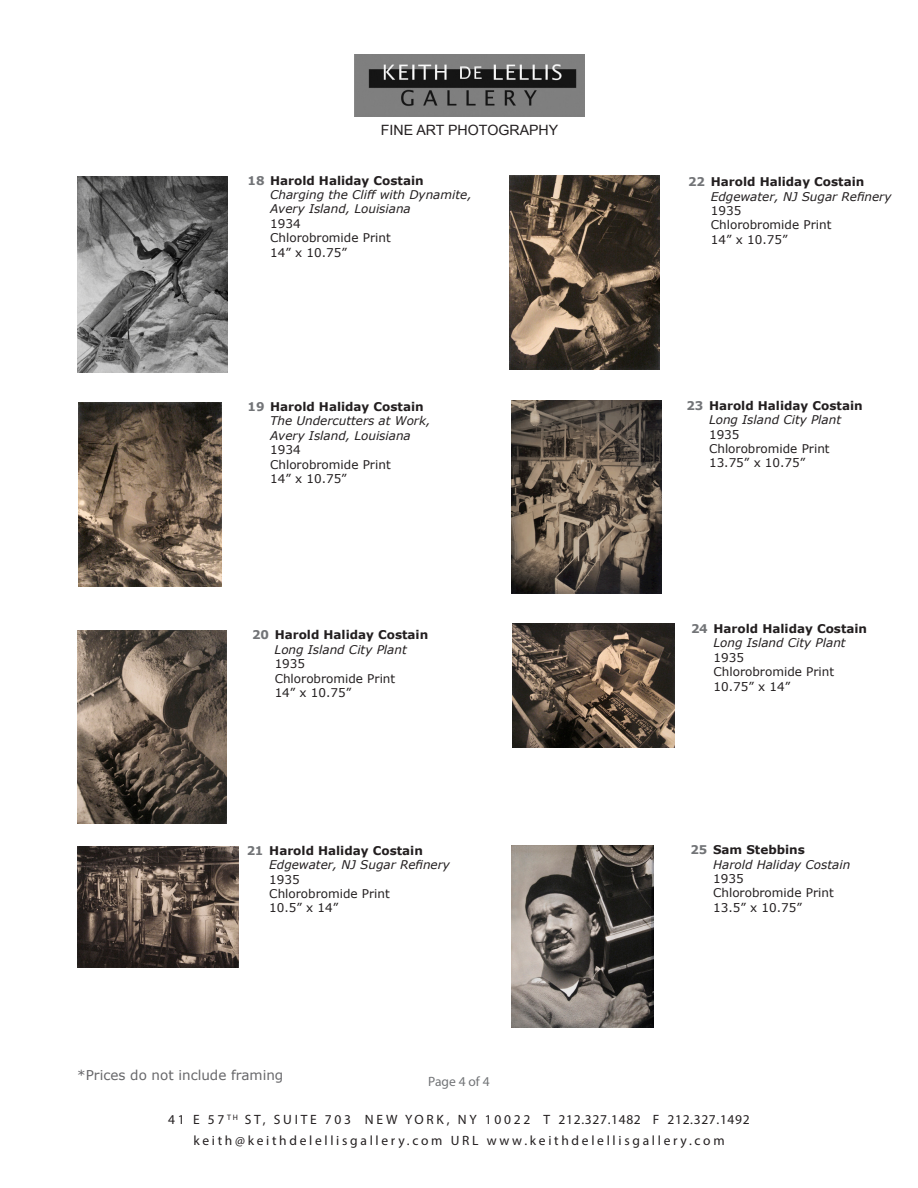
<style>
.page{position:relative;width:918px;height:1188px;background:#fff}
.page>*{position:absolute;margin:0;border:0;box-sizing:border-box;transform-origin:0 0}
.t1{font:14.25px "Arial";color:#231f20}
.t2{font:13.5px "Myriad Pro";letter-spacing:.2em;color:#231f20}
.t3{font:13.5px "Verdana";color:#67676a}
.t4{font:13.5px "Myriad Pro";color:#727477}
.t5{font:12px/14.4px "Verdana";color:#231f20}
.t6{font:italic 12px "Verdana";color:#231f20}
.t7{font:700 12px "Verdana";color:#231f20}
.s1{color:#727477}
.s2{font-weight:700;color:#727477}
.s3{font-weight:700}
.s4{font-style:italic}
</style>
<div class="page">
<img style="left:355px;top:54px;width:229px;height:63px">
<img style="left:511px;top:845px;width:143px;height:182px">
<img style="left:510px;top:176px;width:149px;height:193px">
<img style="left:513px;top:623px;width:161px;height:124px">
<img style="left:77px;top:846px;width:162px;height:121px">
<img style="left:78px;top:630px;width:148px;height:194px">
<img style="left:512px;top:400px;width:149px;height:194px">
<img style="left:78px;top:402px;width:144px;height:184px">
<img style="left:77px;top:177px;width:151px;height:195px">
<p class="t1" style="left:381px;top:120px;width:179px">FINE ART PHOTOGRAPHY</p>
<p class="t7" style="left:248px;top:173px;width:178px"><span class="s1">18</span> Harold Haliday Costain</p>
<p class="t6" style="left:270px;top:187px;width:203px">Charging the Cliff with Dynamite,</p>
<p class="t6" style="left:270px;top:201px;width:142px">Avery Island, Louisiana</p>
<p class="t5" style="left:270px;top:216px;width:32px">1934</p>
<p class="t5" style="left:270px;top:231px;width:122px">Chlorobromide Print</p>
<p class="t5" style="left:270px;top:245px;width:78px">14” x 10.75”</p>
<p class="t7" style="left:248px;top:399px;width:178px"><span class="s1">19</span> Harold Haliday Costain</p>
<p class="t6" style="left:270px;top:413px;width:162px">The Undercutters at Work,</p>
<p class="t6" style="left:270px;top:428px;width:142px">Avery Island, Louisiana</p>
<p class="t5" style="left:270px;top:443px;width:32px">1934</p>
<p class="t5" style="left:270px;top:457px;width:122px">Chlorobromide Print</p>
<p class="t5" style="left:270px;top:472px;width:78px">14” x 10.75”</p>
<p class="t5" style="left:275px;top:628px;width:155px;text-indent:-22px"><span class="s2">20</span> <span class="s3">Harold Haliday Costain<br></span><span class="s4">Long Island City Plant<br></span>1935<br>Chlorobromide Print<br>14” x 10.75”</p>
<p class="t7" style="left:247px;top:843px;width:178px"><span class="s1">21</span> Harold Haliday Costain</p>
<p class="t6" style="left:269px;top:857px;width:182px">Edgewater, NJ Sugar Refinery</p>
<p class="t5" style="left:269px;top:872px;width:32px">1935</p>
<p class="t5" style="left:269px;top:887px;width:122px">Chlorobromide Print</p>
<p class="t5" style="left:269px;top:901px;width:71px">10.5” x 14”</p>
<p class="t3" style="left:77px;top:1066px;width:208px">*Prices do not include framing</p>
<p class="t4" style="left:428px;top:1073px;width:63px">Page 4 of 4</p>
<p class="t7" style="left:688px;top:174px;width:178px"><span class="s1">22</span> Harold Haliday Costain</p>
<p class="t6" style="left:711px;top:189px;width:182px">Edgewater, NJ Sugar Refinery</p>
<p class="t5" style="left:711px;top:204px;width:32px">1935</p>
<p class="t5" style="left:711px;top:218px;width:122px">Chlorobromide Print</p>
<p class="t5" style="left:711px;top:232px;width:78px">14” x 10.75”</p>
<p class="t5" style="left:709px;top:398px;width:155px;text-indent:-22px"><span class="s2">23</span> <span class="s3">Harold Haliday Costain<br></span><span class="s4">Long Island City Plant<br></span>1935<br>Chlorobromide Print<br>13.75” x 10.75”</p>
<p class="t5" style="left:714px;top:622px;width:155px;text-indent:-22px"><span class="s2">24</span> <span class="s3">Harold Haliday Costain<br></span><span class="s4">Long Island City Plant<br></span>1935<br>Chlorobromide Print<br>10.75” x 14”</p>
<p class="t5" style="left:713px;top:843px;width:139px;text-indent:-22px"><span class="s2">25</span> <span class="s3">Sam Stebbins<br></span><span class="s4">Harold Haliday Costain<br></span>1935<br>Chlorobromide Print<br>13.5” x 10.75”</p>
<p class="t2" style="left:168px;top:1112px;width:583px">41 E 57 <sup>TH</sup> ST, SUITE 703 NEW YORK, NY 10022 T 212.327.1482 F 212.327.1492</p>
<p class="t2" style="left:193px;top:1133px;width:533px">keith@keithdelellisgallery.com URL www.keithdelellisgallery.com</p>
</div>
